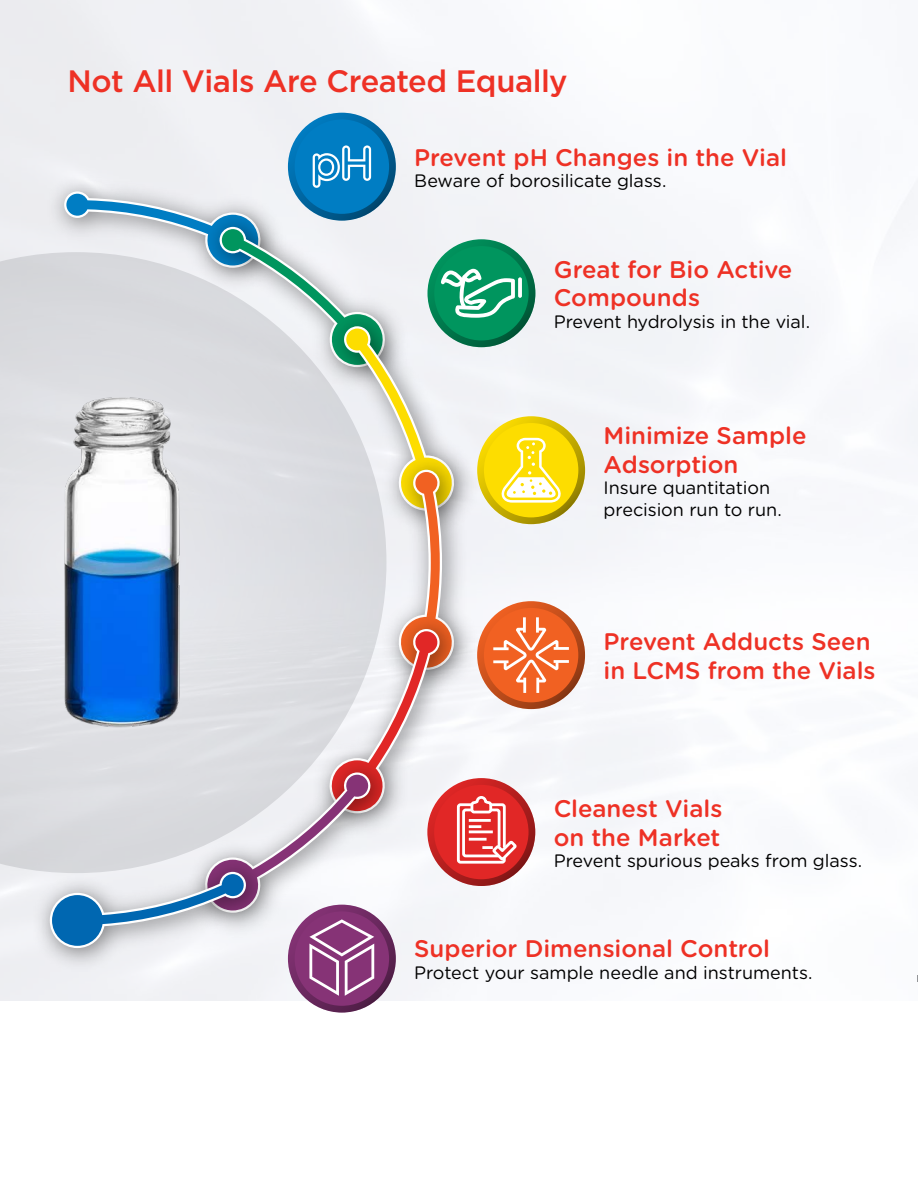
<style>
.page{position:relative;width:918px;height:1188px;background:#fff}
.page>*{position:absolute;margin:0;border:0;box-sizing:border-box;transform-origin:0 0}
.body_copy{font:500 30.9px "Gotham";letter-spacing:-.015em;color:#ee3125}
.t1{font:500 24px/28.8px "Gotham Rounded";color:#ee3125}
.t2{font:18px/21.6px "Gotham Rounded";letter-spacing:-.005em;color:#000}
</style>
<div class="page">
<svg style="left:50px;top:113px;width:535px;height:900px"></svg>
<img style="left:0;top:215px;width:466px;height:693px">
<p class="body_copy" style="left:68px;top:61px;width:502px">Not All Vials Are Created Equally</p>
<p class="t1" style="left:414px;top:142px;width:374px">Prevent pH Changes in the Vial</p>
<p class="t2" style="left:414px;top:169px;width:254px">Beware of borosilicate glass.</p>
<p class="t1" style="left:554px;top:254px;width:240px">Great for Bio Active<br>Compounds</p>
<p class="t2" style="left:554px;top:310px;width:258px">Prevent hydrolysis in the vial.</p>
<p class="t1" style="left:604px;top:420px;width:205px">Minimize Sample<br>Adsorption</p>
<p class="t2" style="left:604px;top:476px;width:180px">Insure quantitation precision run to run.</p>
<p class="t1" style="left:604px;top:626px;width:274px">Prevent Adducts Seen in LCMS from the Vials</p>
<p class="t1" style="left:554px;top:793px;width:170px">Cleanest Vials on the Market</p>
<p class="t2" style="left:554px;top:849px;width:310px">Prevent spurious peaks from glass.</p>
<p class="t1" style="left:414px;top:933px;width:357px">Superior Dimensional Control</p>
<p class="t2" style="left:414px;top:961px;width:400px">Protect your sample needle and instruments.</p>
</div>
